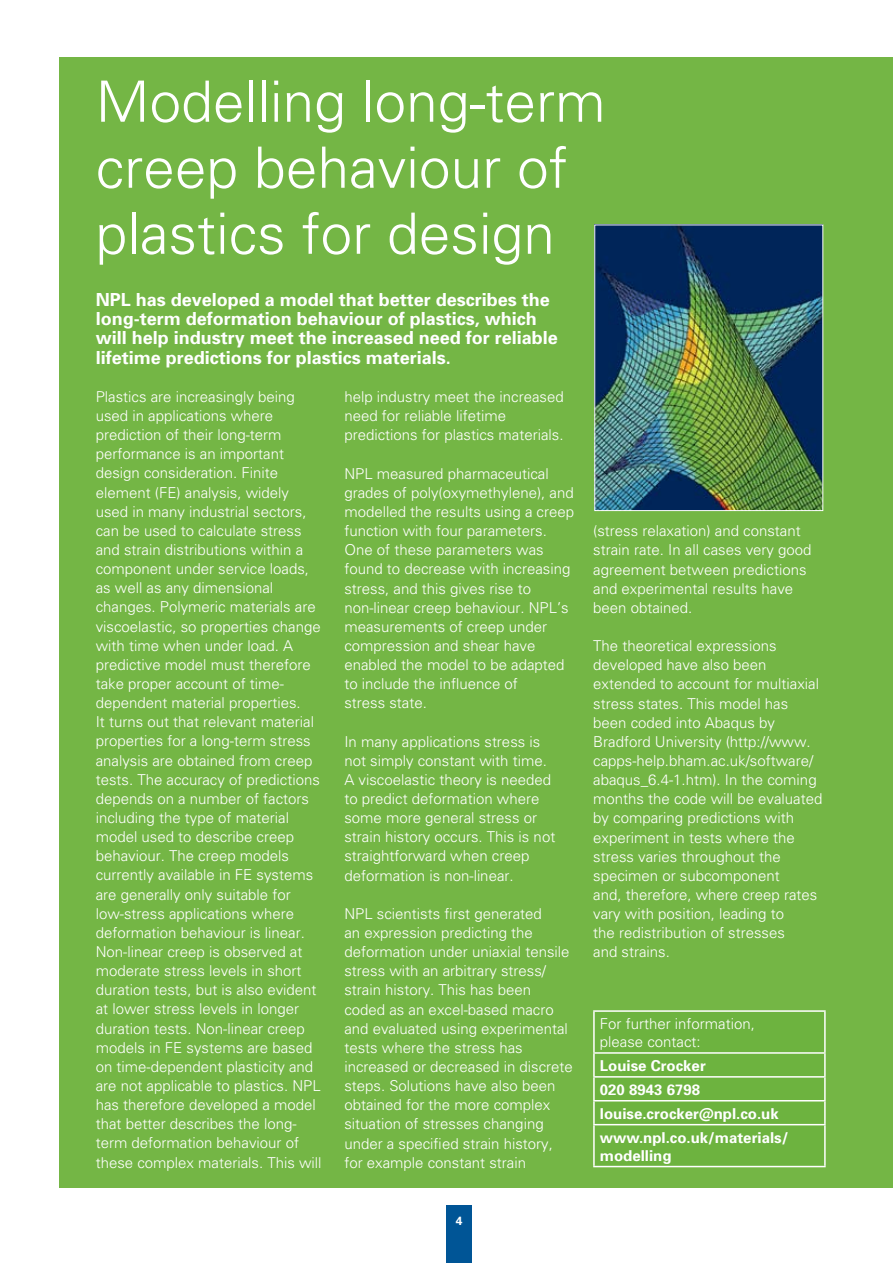
<style>
.page{position:relative;width:893px;height:1263px;background:#fff}
.page>*{position:absolute;margin:0;border:0;box-sizing:border-box;transform-origin:0 0}
.t1{font:300 57px/66px "Univers";color:#fff}
.t2{font:700 18px/19.2px "Univers";color:#fff}
.t3{font:300 15px/19.2px "Univers";color:#fff}
.t4{font:700 15px/23.9px "Univers";color:#fff}
.t5{font:700 12px "Univers";color:#fff}
</style>
<div class="page">
<div style="left:59px;top:58px;width:834px;height:1130px;background:#74b645"></div>
<svg style="left:595px;top:1077px;width:229px;height:89px"></svg>
<hr style="left:593px;top:1010px;width:233px;height:2px;background:#fff">
<hr style="left:593px;top:1012px;width:2px;height:40px;background:#fff">
<hr style="left:824px;top:1012px;width:2px;height:40px;background:#fff">
<hr style="left:593px;top:1052px;width:233px;height:2px;background:#fff">
<hr style="left:593px;top:1054px;width:2px;height:22px;background:#fff">
<hr style="left:824px;top:1054px;width:2px;height:22px;background:#fff">
<hr style="left:593px;top:1076px;width:233px;height:1px;background:#fff">
<hr style="left:593px;top:1077px;width:2px;height:23px;background:#fff">
<hr style="left:824px;top:1077px;width:2px;height:23px;background:#fff">
<hr style="left:593px;top:1100px;width:233px;height:1px;background:#fff">
<hr style="left:593px;top:1101px;width:2px;height:23px;background:#fff">
<hr style="left:824px;top:1101px;width:2px;height:23px;background:#fff">
<hr style="left:593px;top:1124px;width:233px;height:1px;background:#fff">
<hr style="left:593px;top:1125px;width:2px;height:41px;background:#fff">
<hr style="left:824px;top:1125px;width:2px;height:41px;background:#fff">
<hr style="left:593px;top:1166px;width:233px;height:1px;background:#fff">
<img style="left:596px;top:227px;width:225px;height:282px">
<div style="left:594px;top:225px;width:229px;height:286px;border:1px solid #fff"></div>
<div style="left:446px;top:1205px;width:26px;height:58px;background:#005596"></div>
<h1 class="t1" style="left:96px;top:69px;width:511px">Modelling long-term creep behaviour of plastics for design</h1>
<p class="t2" style="left:96px;top:290px;width:464px">NPL has developed a model that better describes the long-term deformation behaviour of plastics, which will help industry meet the increased need for reliable lifetime predictions for plastics materials.</p>
<p class="t3" style="left:96px;top:387px;width:227px">Plastics are increasingly being used in applications where prediction of their long-term performance is an important design consideration. Finite element (FE) analysis, widely used in many industrial sectors, can be used to calculate stress and strain distributions within a component under service loads, as well as any dimensional changes. Polymeric materials are viscoelastic, so properties change with time when under load. A predictive model must therefore take proper account of time&shy;dependent material properties.<br>It turns out that relevant material properties for a long-term stress analysis are obtained from creep tests. The accuracy of predictions depends on a number of factors including the type of material model used to describe creep behaviour. The creep models currently available in FE systems are generally only suitable for low-stress applications where deformation behaviour is linear.<br>Non-linear creep is observed at moderate stress levels in short duration tests, but is also evident at lower stress levels in longer duration tests. Non-linear creep models in FE systems are based on time-dependent plasticity and are not applicable to plastics. NPL has therefore developed a model that better describes the long&shy;term deformation behaviour of these complex materials. This will</p>
<p class="t3" style="left:344px;top:387px;width:221px">help industry meet the increased need for reliable lifetime predictions for plastics materials.</p>
<p class="t3" style="left:344px;top:464px;width:231px">NPL measured pharmaceutical grades of poly(oxymethylene), and modelled the results using a creep function with four parameters.<br>One of these parameters was found to decrease with increasing stress, and this gives rise to non-linear creep behaviour. NPL’s measurements of creep under compression and shear have enabled the model to be adapted to include the influence of<br>stress state.</p>
<p class="t3" style="left:344px;top:732px;width:212px">In many applications stress is not simply constant with time.<br>A viscoelastic theory is needed to predict deformation where some more general stress or strain history occurs. This is not straightforward when creep deformation is non-linear.</p>
<p class="t3" style="left:344px;top:904px;width:230px">NPL scientists first generated<br>an expression predicting the deformation under uniaxial tensile stress with an arbitrary stress/ strain history. This has been coded as an excel-based macro and evaluated using experimental tests where the stress has increased or decreased in discrete steps. Solutions have also been obtained for the more complex situation of stresses changing under a specified strain history, for example constant strain</p>
<p class="t5" style="left:456px;top:1213px;width:8px">4</p>
<p class="t3" style="left:593px;top:521px;width:220px">(stress relaxation) and constant strain rate. In all cases very good agreement between predictions and experimental results have been obtained.</p>
<p class="t3" style="left:593px;top:636px;width:231px">The theoretical expressions developed have also been extended to account for multiaxial stress states. This model has been coded into Abaqus by<br>Bradford University (http://www. capps-help.bham.ac.uk/software/ abaqus_6.4-1.htm). In the coming months the code will be evaluated by comparing predictions with experiment in tests where the stress varies throughout the specimen or subcomponent<br>and, therefore, where creep rates vary with position, leading to<br>the redistribution of stresses<br>and strains.</p>
<p class="t3" style="left:600px;top:1015px;width:157px;line-height:18px">For further information, please contact:</p>
<p class="t4" style="left:600px;top:1053px;width:190px">Louise Crocker<br>020 8943 6798 louise.crocker@npl.co.uk www.npl.co.uk/materials/</p>
<p class="t4" style="left:600px;top:1143px;width:73px">modelling</p>
</div>
